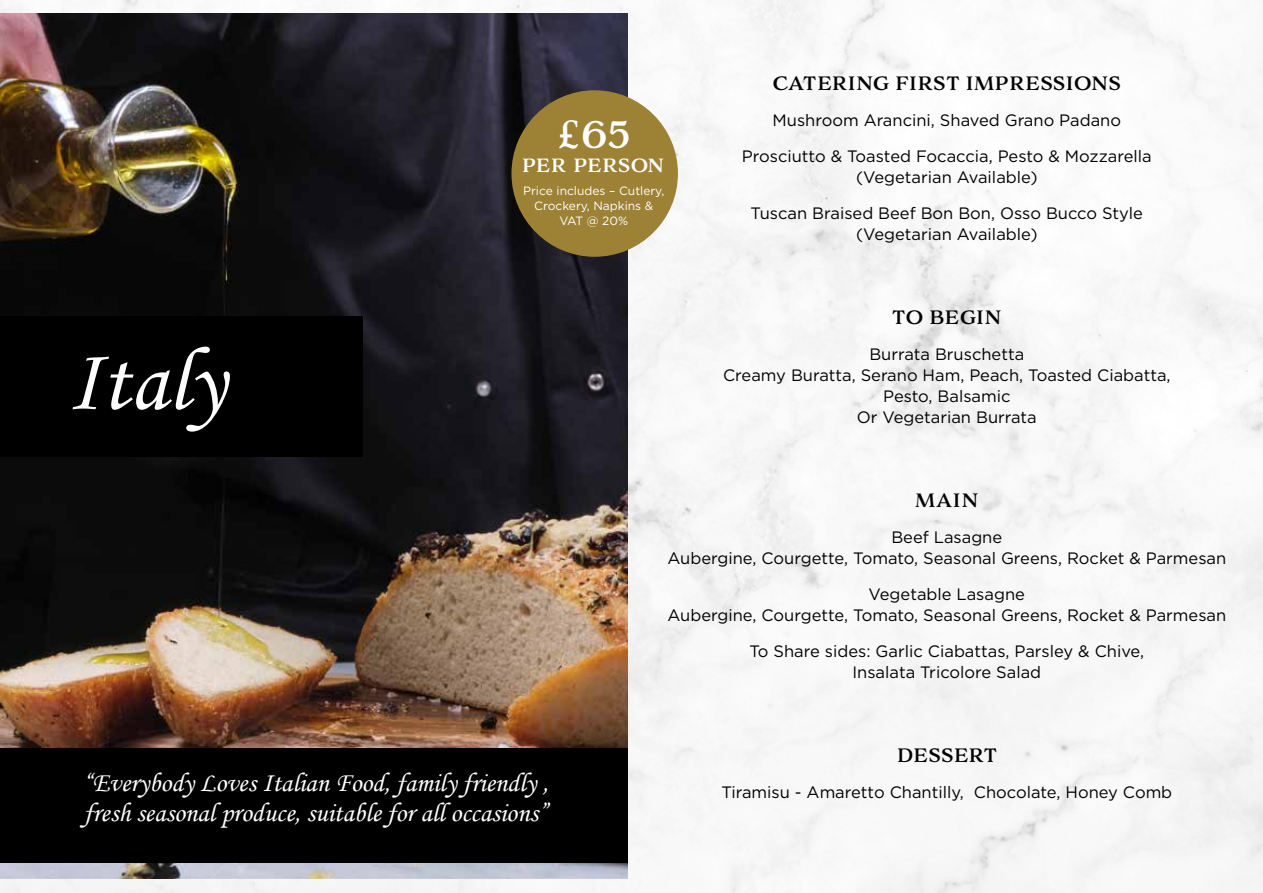
<style>
.page{position:relative;width:1263px;height:893px;background:#fff}
.page>*{position:absolute;margin:0;border:0;box-sizing:border-box;transform-origin:0 0}
.t1{font:90px "Monotype Corsiva";color:#fff}
.t2{font:39px "Adorn S Serif";color:#fff}
.t3{font:27px/30px "Monotype Corsiva";color:#fff}
.t4{font:21px "Adorn S Serif";color:#fff}
.t5{font:18px "Adorn S Serif";color:#000}
.t6{font:18px "Adorn S Serif";letter-spacing:-.03em;color:#000}
.t7{font:16.5px/21px "Gotham";color:#000;text-align:center}
.t8{font:12px/15px "Gotham";color:#fff;text-align:center}
</style>
<div class="page">
<img style="left:0;top:0;width:1263px;height:893px">
<img style="left:0;top:14px;width:627px;height:864px">
<div style="left:0;top:316px;width:362px;height:141px;background:#000"></div>
<div style="left:511px;top:90px;width:167px;height:167px;background:#9d8235;border-radius:50%"></div>
<div style="left:0;top:748px;width:627px;height:115px;background:#000"></div>
<h1 class="t1" style="left:66px;top:326px;width:160px">Italy</h1>
<h2 class="t2" style="left:556px;top:108px;width:76px">£65</h2>
<p class="t4" style="left:522px;top:150px;width:144px">per person</p>
<p class="t8" style="left:523px;top:183px;width:143px">Price includes – Cutlery,<br>Crockery, Napkins &amp;<br>VAT @ 20%</p>
<p class="t5" style="left:772px;top:72px;width:350px">CATERING FIRST IMPRESSIONS</p>
<p class="t7" style="left:742px;top:102px;width:411px;line-height:36px">Mushroom Arancini, Shaved Grano Padano<br>Prosciutto &amp; Toasted Focaccia, Pesto &amp; Mozzarella</p>
<p class="t7" style="left:750px;top:159px;width:394px;line-height:36px">(Vegetarian Available)<br>Tuscan Braised Beef Bon Bon, Osso Bucco Style</p>
<p class="t7" style="left:856px;top:223px;width:183px">(Vegetarian Available)</p>
<p class="t5" style="left:892px;top:306px;width:112px">TO BEGIN</p>
<p class="t7" style="left:723px;top:343px;width:449px">Burrata Bruschetta<br>Creamy Buratta, Serano Ham, Peach, Toasted Ciabatta,<br>Pesto, Balsamic<br>Or Vegetarian Burrata</p>
<p class="t5" style="left:915px;top:489px;width:65px">MAIN</p>
<p class="t7" style="left:667px;top:526px;width:560px">Beef Lasagne<br>Aubergine, Courgette, Tomato, Seasonal Greens, Rocket &amp; Parmesan</p>
<p class="t7" style="left:667px;top:583px;width:560px">Vegetable Lasagne<br>Aubergine, Courgette, Tomato, Seasonal Greens, Rocket &amp; Parmesan</p>
<p class="t7" style="left:749px;top:640px;width:396px">To Share sides: Garlic Ciabattas, Parsley &amp; Chive,<br>Insalata Tricolore Salad</p>
<h3 class="t3" style="left:83px;top:768px;width:466px">“Everybody Loves Italian Food, family friendly , fresh seasonal produce, suitable for all occasions”</h3>
<p class="t6" style="left:896px;top:744px;width:102px">DESSERT</p>
<p class="t7" style="left:721px;top:781px;width:452px">Tiramisu - Amaretto Chantilly, Chocolate, Honey Comb</p>
</div>
